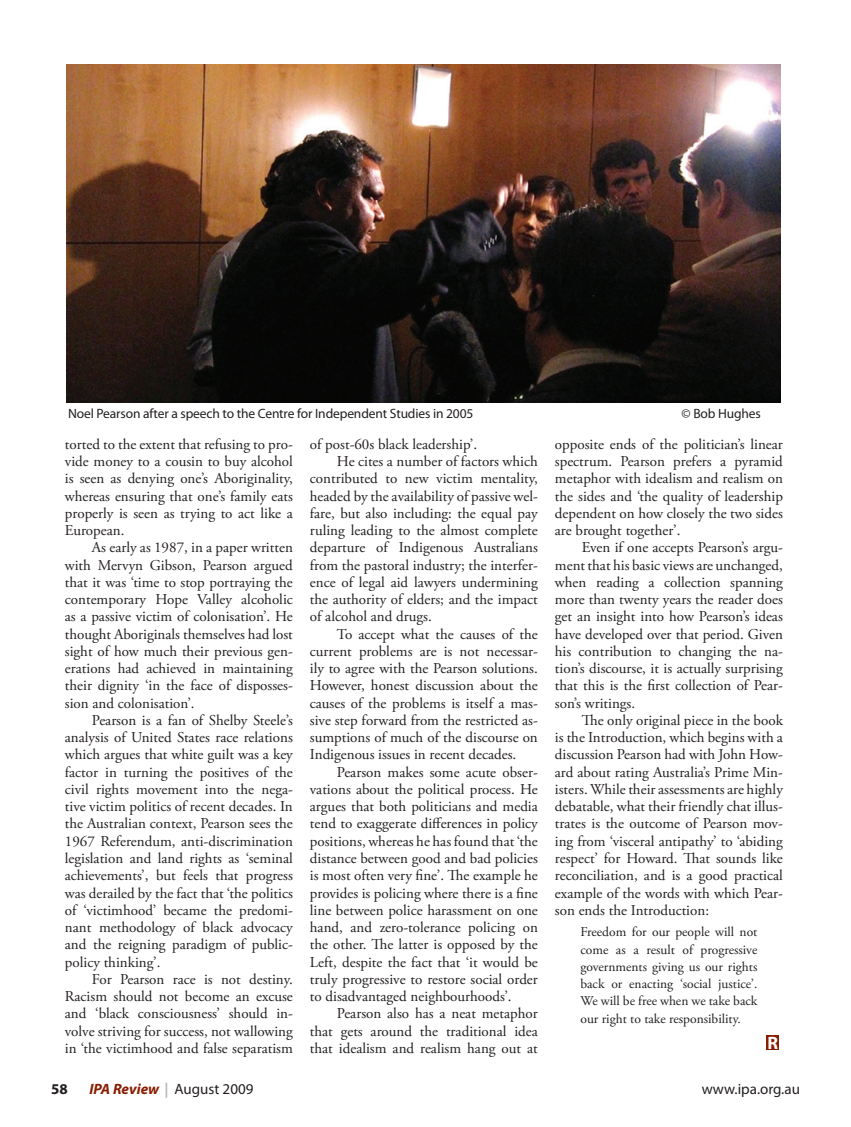
<style>
.page{position:relative;width:851px;height:1127px;background:#fff}
.page>*{position:absolute;margin:0;border:0;box-sizing:border-box;transform-origin:0 0}
.t1{font:700 18px "Myriad Pro";color:#fff}
.t2{font:15px/17.2px "Adobe Garamond Pro";color:#231f20;text-align:justify}
.t3{font:15px "Myriad Pro";color:#231f20}
.t4{font:700 15px "Myriad Pro";color:#231f20}
.t5{font:13.5px/17.2px "Adobe Garamond Pro";color:#231f20;text-align:justify}
.t6{font:13.5px "Myriad Pro";letter-spacing:-.01em;color:#231f20}
.s1{font-weight:700;font-style:italic;color:#891d02}
.s2{font-weight:700;font-style:italic;color:#b4b5b8}
</style>
<div class="page">
<img style="left:67px;top:65px;width:713px;height:337px">
<div style="left:766px;top:1035px;width:12px;height:15px;background:#891d02"></div>
<p class="t6" style="left:68px;top:405px;width:407px">Noel Pearson after a speech to the Centre for Independent Studies in 2005</p>
<p class="t6" style="left:681px;top:405px;width:81px">© Bob Hughes</p>
<p class="t2" style="left:65px;top:436px;width:229px">torted to the extent that refusing to pro&shy;vide money to a cousin to buy alcohol is seen as denying one’s Aboriginality, whereas ensuring that one’s family eats properly is seen as trying to act like a European.</p>
<p class="t2" style="left:65px;top:539px;width:229px;text-indent:27px">As early as 1987, in a paper written with Mervyn Gibson, Pearson argued that it was ‘time to stop portraying the contemporary Hope Valley alcoholic as a passive victim of colonisation’. He thought Aboriginals themselves had lost sight of how much their previous gen&shy;erations had achieved in maintaining their dignity ‘in the face of disposses&shy;sion and colonisation’.</p>
<p class="t2" style="left:65px;top:712px;width:229px;text-indent:27px">Pearson is a fan of Shelby Steele’s analysis of United States race relations which argues that white guilt was a key factor in turning the positives of the civil rights movement into the nega&shy;tive victim politics of recent decades. In the Australian context, Pearson sees the 1967 Referendum, anti-discrimination legislation and land rights as ‘seminal achievements’, but feels that progress was derailed by the fact that ‘the politics of ‘victimhood’ became the predomi&shy;nant methodology of black advocacy and the reigning paradigm of public&shy;policy thinking’.</p>
<p class="t2" style="left:65px;top:971px;width:229px;text-indent:27px">For Pearson race is not destiny.<br>Racism should not become an excuse and ‘black consciousness’ should in&shy;volve striving for success, not wallowing in ‘the victimhood and false separatism</p>
<p class="t2" style="left:310px;top:436px;width:169px">of post-60s black leadership’.</p>
<p class="t2" style="left:310px;top:453px;width:229px;text-indent:27px">He cites a number of factors which contributed to new victim mentality, headed by the availability of passive wel&shy;fare, but also including: the equal pay ruling leading to the almost complete departure of Indigenous Australians from the pastoral industry; the interfer&shy;ence of legal aid lawyers undermining the authority of elders; and the impact of alcohol and drugs.</p>
<p class="t2" style="left:310px;top:626px;width:229px;text-indent:27px">To accept what the causes of the current problems are is not necessar&shy;ily to agree with the Pearson solutions.<br>However, honest discussion about the causes of the problems is itself a mas&shy;sive step forward from the restricted as&shy;sumptions of much of the discourse on Indigenous issues in recent decades.</p>
<p class="t2" style="left:310px;top:764px;width:229px;text-indent:27px">Pearson makes some acute obser&shy;vations about the political process. He argues that both politicians and media tend to exaggerate differences in policy positions, whereas he has found that ‘the distance between good and bad policies is most often very fine’. The example he provides is policing where there is a fine line between police harassment on one hand, and zero-tolerance policing on the other. The latter is opposed by the Left, despite the fact that ‘it would be truly progressive to restore social order to disadvantaged neighbourhoods’.</p>
<p class="t2" style="left:310px;top:1005px;width:229px;text-indent:27px">Pearson also has a neat metaphor that gets around the traditional idea that idealism and realism hang out at</p>
<p class="t2" style="left:555px;top:436px;width:229px">opposite ends of the politician’s linear spectrum. Pearson prefers a pyramid metaphor with idealism and realism on the sides and ‘the quality of leadership dependent on how closely the two sides are brought together’.</p>
<p class="t2" style="left:555px;top:539px;width:229px;text-indent:27px">Even if one accepts Pearson’s argu&shy;ment that his basic views are unchanged, when reading a collection spanning more than twenty years the reader does get an insight into how Pearson’s ideas have developed over that period. Given his contribution to changing the na&shy;tion’s discourse, it is actually surprising that this is the first collection of Pear&shy;son’s writings.</p>
<p class="t2" style="left:555px;top:712px;width:229px;text-indent:27px">The only original piece in the book is the Introduction, which begins with a discussion Pearson had with John How&shy;ard about rating Australia’s Prime Min&shy;isters. While their assessments are highly debatable, what their friendly chat illus&shy;trates is the outcome of Pearson mov&shy;ing from ‘visceral antipathy’ to ‘abiding respect’ for Howard. That sounds like reconciliation, and is a good practical example of the words with which Pear&shy;son ends the Introduction:</p>
<p class="t5" style="left:580px;top:924px;width:178px">Freedom for our people will not come as a result of progressive governments giving us our rights back or enacting ‘social justice’.<br>We will be free when we take back our right to take responsibility.</p>
<p class="t1" style="left:767px;top:1031px;width:11px">R</p>
<p class="t4" style="left:51px;top:1079px;width:18px">58</p>
<p class="t3" style="left:89px;top:1079px;width:165px"><span class="s1">IPA Review</span> <span class="s2">|</span> August 2009</p>
<p class="t3" style="left:701px;top:1079px;width:100px">www.ipa.org.au</p>
</div>
